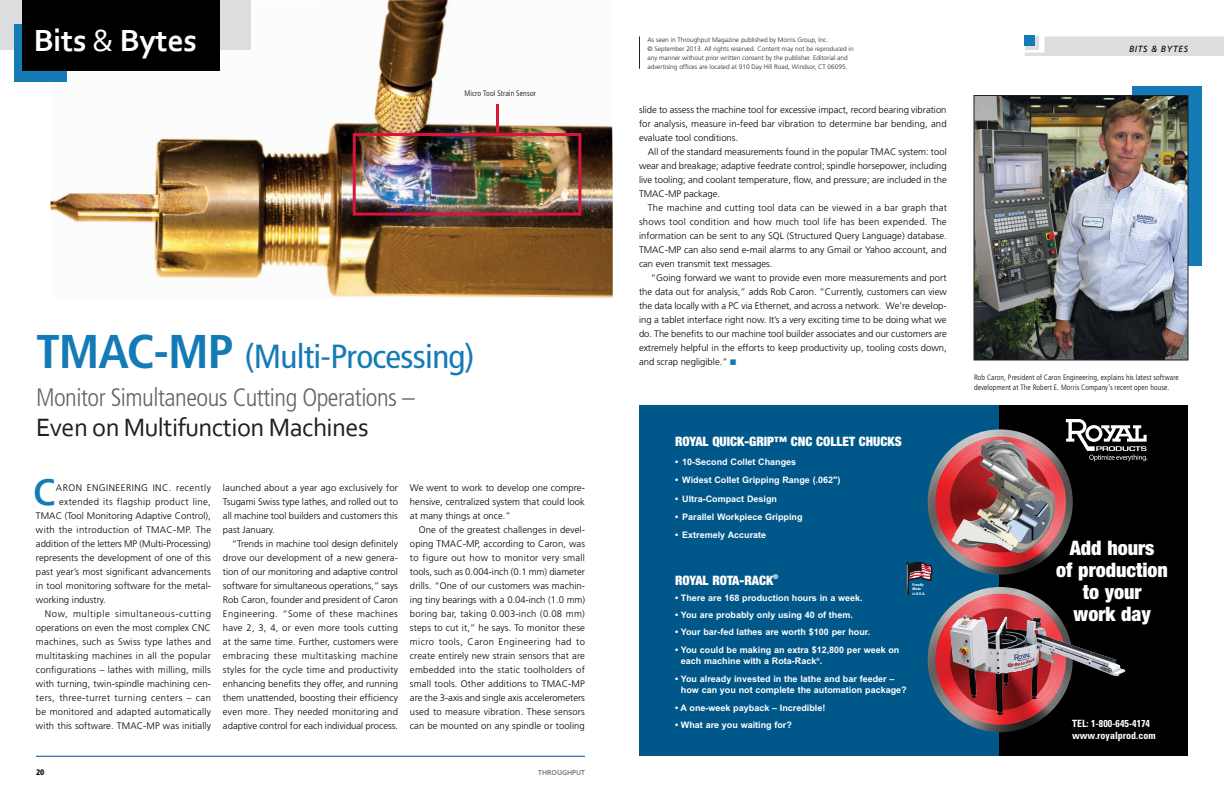
<style>
.page{position:relative;width:1224px;height:792px;background:#fff}
.page>*{position:absolute;margin:0;border:0;box-sizing:border-box;transform-origin:0 0}
.t1{font:700 39.1px "Corbel";color:#157bb6}
.t2{font:condensed 33.5px "Frutiger";letter-spacing:-.02em;color:#157bb6;scale:1.05 1}
.t3{font:700 32px "Corbel";letter-spacing:-.01em;color:#fff}
.t4{font:26.3px "Corbel";letter-spacing:-.02em;color:#231f20}
.t5{font:300 condensed 25.2px "Frutiger";letter-spacing:-.02em;color:#636466}
.t6{font:900 condensed 20px/22px "Helvetica Neue";color:#fff;text-align:center}
.t7{font:900 condensed 13px "Helvetica Neue";color:#fff}
.t8{font:700 condensed 10px/12px "Univers";color:#fff}
.t9{font:300 9.5px/14px "Frutiger";letter-spacing:.01em;color:#000;text-align:justify}
.t10{font:300 9.5px "Frutiger";letter-spacing:.03em;color:#000}
.t11{font:300 9.5px "Frutiger";letter-spacing:.04em;color:#000}
.t12{font:300 9.5px "Frutiger";letter-spacing:.06em;color:#000}
.t13{font:300 9.5px "Frutiger";letter-spacing:.035em;color:#000}
.t14{font:300 9.5px "Frutiger";letter-spacing:.05em;color:#000}
.t15{font:700 9px/11px "Arial";color:#fff}
.t16{font:italic 8.9px "Frutiger";letter-spacing:.075em;color:#000;scale:.95 1}
.t17{font:300 condensed 8px "Frutiger";letter-spacing:.01em;color:#000}
.t18{font:900 condensed 8px "Frutiger";color:#000}
.t19{font:300 condensed 7.7px/10.6px "Frutiger";letter-spacing:.01em;color:#000}
.t20{font:7px "Frutiger";color:#545b5e}
.t21{font:300 6.5px/9px "Frutiger";color:#231f20}
.t22{font:900 condensed 6.5px "Helvetica Neue";color:#fff}
.t23{font:700 condensed 3.7px/4.4px "Univers";color:#fff}
.s1{font-weight:400}
.s2{font-weight:700;font-size:47.3px}
</style>
<div class="page">
<img style="left:51px;top:0;width:562px;height:298px">
<div style="left:1132px;top:86px;width:70px;height:180px;background:#157bb6"></div>
<div style="left:639px;top:405px;width:426px;height:351px;background:#005789"></div>
<div style="left:1000px;top:405px;width:188px;height:351px;background:#000"></div>
<img style="left:927px;top:429px;width:146px;height:146px;border-radius:73px">
<img style="left:952px;top:440px;width:94px;height:114px">
<img style="left:927px;top:587px;width:146px;height:145px;border-radius:73px">
<img style="left:950px;top:614px;width:176px;height:101px">
<svg style="left:906px;top:561px;width:27px;height:35px"></svg>
<svg style="left:1066px;top:419px;width:81px;height:42px"></svg>
<img style="left:976px;top:97px;width:210px;height:261px">
<div style="left:974px;top:95px;width:214px;height:265px;border:1px solid #231f20"></div>
<div style="left:0;top:0;width:250px;height:50px;background:#dcddde"></div>
<div style="left:15px;top:24px;width:52px;height:58px;background:#157bb6"></div>
<div style="left:22px;top:0;width:197px;height:71px;background:#000"></div>
<div style="left:353px;top:133px;width:228px;height:83px;border:3px solid #d9153c"></div>
<hr style="left:496px;top:104px;width:3px;height:29px;background:#d9153c">
<hr style="left:639px;top:36px;width:1px;height:33px;background:#231f20">
<svg style="left:1025px;top:36px;width:199px;height:20px;background:#dddedf"></svg>
<div style="left:1026px;top:36px;width:13px;height:14px;background:#dcddde"></div>
<div style="left:1025px;top:36px;width:10px;height:10px;background:#157bb6"></div>
<hr style="left:36px;top:756px;width:549px;height:1px;background:#004990">
<h3 class="t3" style="left:34px;top:21px;width:165px">Bits <span class="s1">&amp;</span> Bytes</h3>
<p class="t21" style="left:648px;top:35px;width:208px">As seen in Throughput Magazine published by Morris Group, Inc.<br>© September 2013. All rights reserved. Content may not be reproduced in any manner without prior written consent by the publisher. Editorial and advertising offices are located at 910 Day Hill Road, Windsor, CT 06095.</p>
<p class="t16" style="left:1129px;top:44px;width:64px">BITS &amp; BYTES</p>
<p class="t17" style="left:464px;top:89px;width:73px">Micro Tool Strain Sensor</p>
<h2 class="t2" style="left:36px;top:337px;width:419px"><span class="s2">TMAC-MP</span> (Multi-Processing)</h2>
<h3 class="t5" style="left:36px;top:383px;width:380px">Monitor Simultaneous Cutting Operations –</h3>
<h3 class="t4" style="left:36px;top:411px;width:334px">Even on Multifunction Machines</h3>
<h1 class="t1" style="left:33px;top:468px;width:24px">C</h1>
<p class="t14" style="left:56px;top:482px;width:157px">ARON ENGINEERING INC. recently</p>
<p class="t13" style="left:59px;top:496px;width:153px">extended its flagship product line,</p>
<p class="t9" style="left:36px;top:509px;width:176px">TMAC (Tool Monitoring Adaptive Control),</p>
<p class="t10" style="left:36px;top:524px;width:177px">with the introduction of TMAC-MP. The</p>
<p class="t9" style="left:36px;top:537px;width:176px">addition of the letters MP (Multi-Processing)</p>
<p class="t9" style="left:36px;top:551px;width:176px">represents the development of one of this</p>
<p class="t9" style="left:36px;top:565px;width:176px">past year’s most significant advancements</p>
<p class="t9" style="left:36px;top:579px;width:177px">in tool monitoring software for the metal-</p>
<p class="t9" style="left:36px;top:593px;width:71px">working industry.</p>
<p class="t12" style="left:45px;top:608px;width:168px">Now, multiple simultaneous-cutting</p>
<p class="t9" style="left:36px;top:621px;width:176px">operations on even the most complex CNC</p>
<p class="t9" style="left:36px;top:635px;width:177px">machines, such as Swiss type lathes and</p>
<p class="t10" style="left:36px;top:650px;width:177px">multitasking machines in all the popular</p>
<p class="t9" style="left:36px;top:663px;width:176px">configurations – lathes with milling, mills</p>
<p class="t9" style="left:36px;top:677px;width:176px">with turning, twin-spindle machining cen-</p>
<p class="t11" style="left:36px;top:692px;width:177px">ters, three-turret turning centers – can</p>
<p class="t9" style="left:36px;top:705px;width:176px">be monitored and adapted automatically</p>
<p class="t9" style="left:36px;top:719px;width:177px">with this software. TMAC-MP was initially</p>
<p class="t9" style="left:223px;top:481px;width:177px">launched about a year ago exclusively for Tsugami Swiss type lathes, and rolled out to all machine tool builders and customers this past January.</p>
<p class="t9" style="left:223px;top:537px;width:177px;text-indent:9px">“Trends in machine tool design definitely drove our development of a new genera&shy;tion of our monitoring and adaptive control software for simultaneous operations,” says Rob Caron, founder and president of Caron Engineering. “Some of these machines have 2, 3, 4, or even more tools cutting at the same time. Further, customers were embracing these multitasking machine styles for the cycle time and productivity enhancing benefits they offer, and running them unattended, boosting their efficiency even more. They needed monitoring and adaptive control for each individual process.</p>
<p class="t9" style="left:410px;top:481px;width:176px">We went to work to develop one compre&shy;hensive, centralized system that could look at many things at once.”</p>
<p class="t9" style="left:410px;top:523px;width:177px;text-indent:9px">One of the greatest challenges in devel&shy;oping TMAC-MP, according to Caron, was to figure out how to monitor very small tools, such as 0.004-inch (0.1 mm) diameter drills. “One of our customers was machin&shy;ing tiny bearings with a 0.04-inch (1.0 mm) boring bar, taking 0.003-inch (0.08 mm) steps to cut it,” he says. To monitor these micro tools, Caron Engineering had to create entirely new strain sensors that are embedded into the static toolholders of small tools. Other additions to TMAC-MP are the 3-axis and single axis accelerometers used to measure vibration. These sensors can be mounted on any spindle or tooling</p>
<p class="t18" style="left:36px;top:767px;width:10px">20</p>
<p class="t20" style="left:538px;top:768px;width:48px">THROUGHPUT</p>
<p class="t9" style="left:639px;top:103px;width:309px">slide to assess the machine tool for excessive impact, record bearing vibration for analysis, measure in-feed bar vibration to determine bar bending, and evaluate tool conditions.</p>
<p class="t9" style="left:639px;top:145px;width:309px;text-indent:9px">All of the standard measurements found in the popular TMAC system: tool wear and breakage; adaptive feedrate control; spindle horsepower, including live tooling; and coolant temperature, flow, and pressure; are included in the TMAC-MP package.</p>
<p class="t9" style="left:639px;top:201px;width:309px;text-indent:9px">The machine and cutting tool data can be viewed in a bar graph that shows tool condition and how much tool life has been expended. The information can be sent to any SQL (Structured Query Language) database.<br>TMAC-MP can also send e-mail alarms to any Gmail or Yahoo account, and can even transmit text messages.</p>
<p class="t9" style="left:639px;top:271px;width:309px;text-indent:12px">“Going forward we want to provide even more measurements and port the data out for analysis,” adds Rob Caron. “Currently, customers can view the data locally with a PC via Ethernet, and across a network. We’re develop&shy;ing a tablet interface right now. It’s a very exciting time to be doing what we do. The benefits to our machine tool builder associates and our customers are extremely helpful in the efforts to keep productivity up, tooling costs down, and scrap negligible.”</p>
<h3 class="t7" style="left:675px;top:434px;width:228px">ROYAL QUICK-GRIP™ CNC COLLET CHUCKS</h3>
<p class="t15" style="left:675px;top:457px;width:123px">• 10-Second Collet Changes</p>
<p class="t15" style="left:675px;top:475px;width:167px">• Widest Collet Gripping Range (.062")</p>
<p class="t15" style="left:675px;top:493px;width:103px">• Ultra-Compact Design</p>
<p class="t15" style="left:675px;top:511px;width:129px">• Parallel Workpiece Gripping</p>
<p class="t15" style="left:675px;top:530px;width:93px">• Extremely Accurate</p>
<h3 class="t7" style="left:675px;top:572px;width:100px">ROYAL ROTA-RACK</h3>
<p class="t22" style="left:773px;top:573px;width:7px">®</p>
<p class="t15" style="left:675px;top:592px;width:189px">• There are 168 production hours in a week.</p>
<p class="t15" style="left:675px;top:609px;width:179px">• You are probably only using 40 of them.</p>
<p class="t15" style="left:675px;top:627px;width:197px">• Your bar-fed lathes are worth $100 per hour.</p>
<p class="t15" style="left:681px;top:645px;width:220px;text-indent:-6px">• You could be making an extra $12,800 per week on each machine with a Rota-Rack<sup>®</sup>.</p>
<p class="t15" style="left:681px;top:674px;width:227px;text-indent:-6px">• You already invested in the lathe and bar feeder – how can you not complete the automation package?</p>
<p class="t15" style="left:675px;top:702px;width:152px">• A one-week payback – Incredible!</p>
<p class="t15" style="left:675px;top:719px;width:118px">• What are you waiting for?</p>
<p class="t23" style="left:912px;top:582px;width:14px">Proudly<br>Made<br>in U.S.A.</p>
<p class="t19" style="left:974px;top:372px;width:206px">Rob Caron, President of Caron Engineering, explains his latest software development at The Robert E. Morris Company’s recent open house.</p>
<h3 class="t6" style="left:1056px;top:537px;width:113px">Add hours<br>of production to your<br>work day</h3>
<p class="t8" style="left:1072px;top:718px;width:85px">TEL: 1-800-645-4174 www.royalprod.com</p>
</div>
